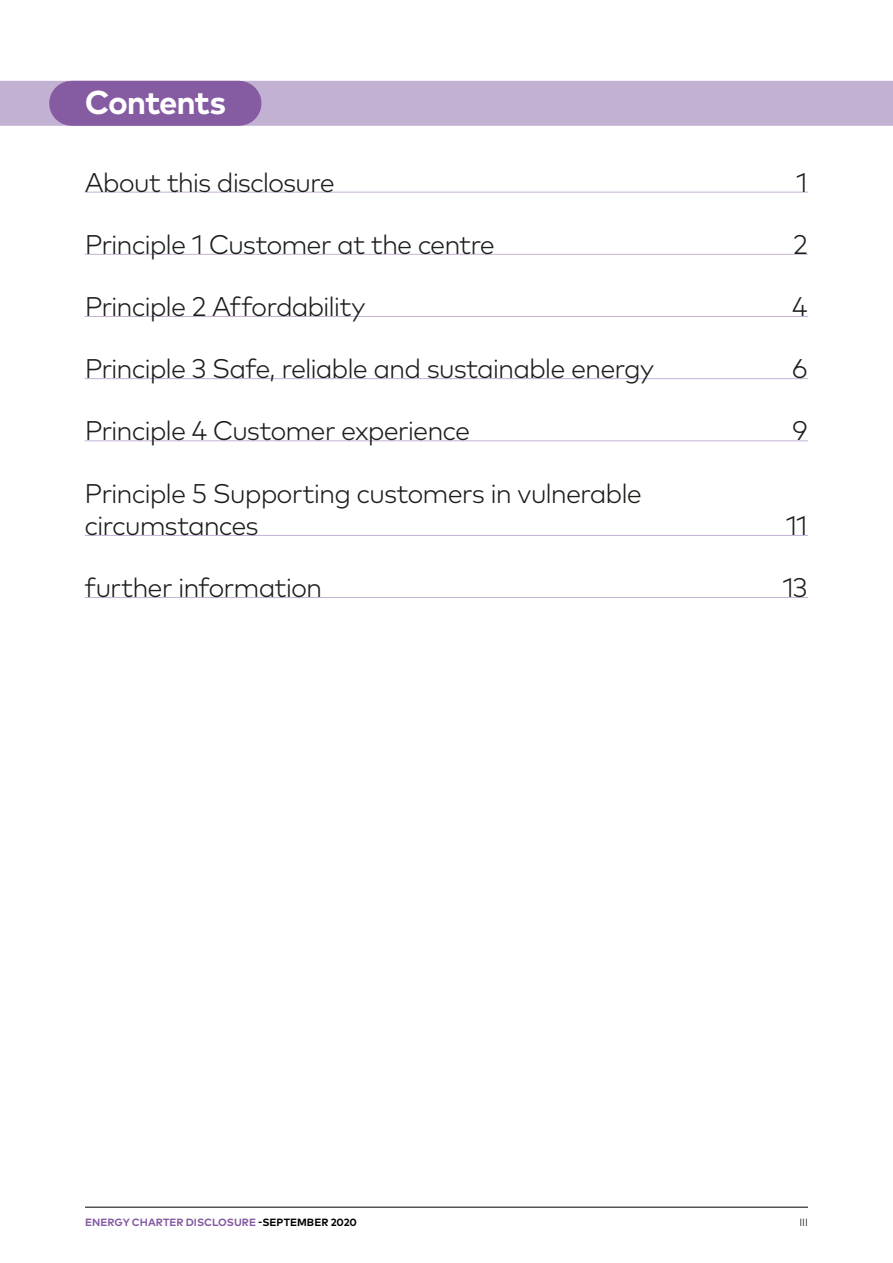
<style>
.page{position:relative;width:893px;height:1263px;background:#fff}
.page>*{position:absolute;margin:0;border:0;box-sizing:border-box;transform-origin:0 0}
.t1{font:700 33px "Mark Pro";letter-spacing:-.04em;color:#fff}
.t2{font:300 27px/32.4px "Mark Pro";letter-spacing:-.035em;color:#1c1e1a}
.t3{font:700 10.5px "Mark Pro";letter-spacing:.005em;color:#855ba2}
.t4{font:300 10.5px "Mark Pro";color:#000}
.s1{color:#000}
</style>
<div class="page">
<hr style="left:85px;top:1207px;width:723px;height:1px;background:#000">
<div style="left:0;top:81px;width:893px;height:45px;background:#c3b1d4"></div>
<hr style="left:85px;top:192px;width:723px;height:1px;background:#c3b1d4">
<hr style="left:85px;top:254px;width:723px;height:1px;background:#c3b1d4">
<hr style="left:85px;top:316px;width:723px;height:1px;background:#c3b1d4">
<hr style="left:85px;top:378px;width:723px;height:1px;background:#c3b1d4">
<hr style="left:85px;top:440px;width:723px;height:1px;background:#c3b1d4">
<hr style="left:85px;top:535px;width:723px;height:1px;background:#c3b1d4">
<hr style="left:85px;top:597px;width:723px;height:1px;background:#c3b1d4">
<div style="left:72px;top:81px;width:167px;height:45px;background:#855ba2"></div>
<p class="t1" style="left:85px;top:78px;width:143px">Contents</p>
<p class="t2" style="left:85px;top:164px;width:252px">About this disclosure</p>
<p class="t2" style="left:796px;top:164px;width:13px">1</p>
<p class="t2" style="left:85px;top:226px;width:412px">Principle 1 Customer at the centre</p>
<p class="t2" style="left:793px;top:226px;width:16px">2</p>
<p class="t2" style="left:85px;top:288px;width:282px">Principle 2 Affordability</p>
<p class="t2" style="left:792px;top:288px;width:17px">4</p>
<p class="t2" style="left:85px;top:350px;width:571px">Principle 3 Safe, reliable and sustainable energy</p>
<p class="t2" style="left:792px;top:350px;width:17px">6</p>
<p class="t2" style="left:85px;top:413px;width:387px">Principle 4 Customer experience</p>
<p class="t2" style="left:792px;top:413px;width:17px">9</p>
<p class="t2" style="left:85px;top:475px;width:559px">Principle 5 Supporting customers in vulnerable circumstances</p>
<p class="t2" style="left:786px;top:507px;width:23px">11</p>
<p class="t2" style="left:85px;top:569px;width:239px">further information</p>
<p class="t2" style="left:782px;top:569px;width:27px">13</p>
<p class="t3" style="left:85px;top:1214px;width:273px">ENERGY CHARTER DISCLOSURE <span class="s1">-Septe mber 2020</span></p>
<p class="t4" style="left:799px;top:1214px;width:10px">iii</p>
</div>
